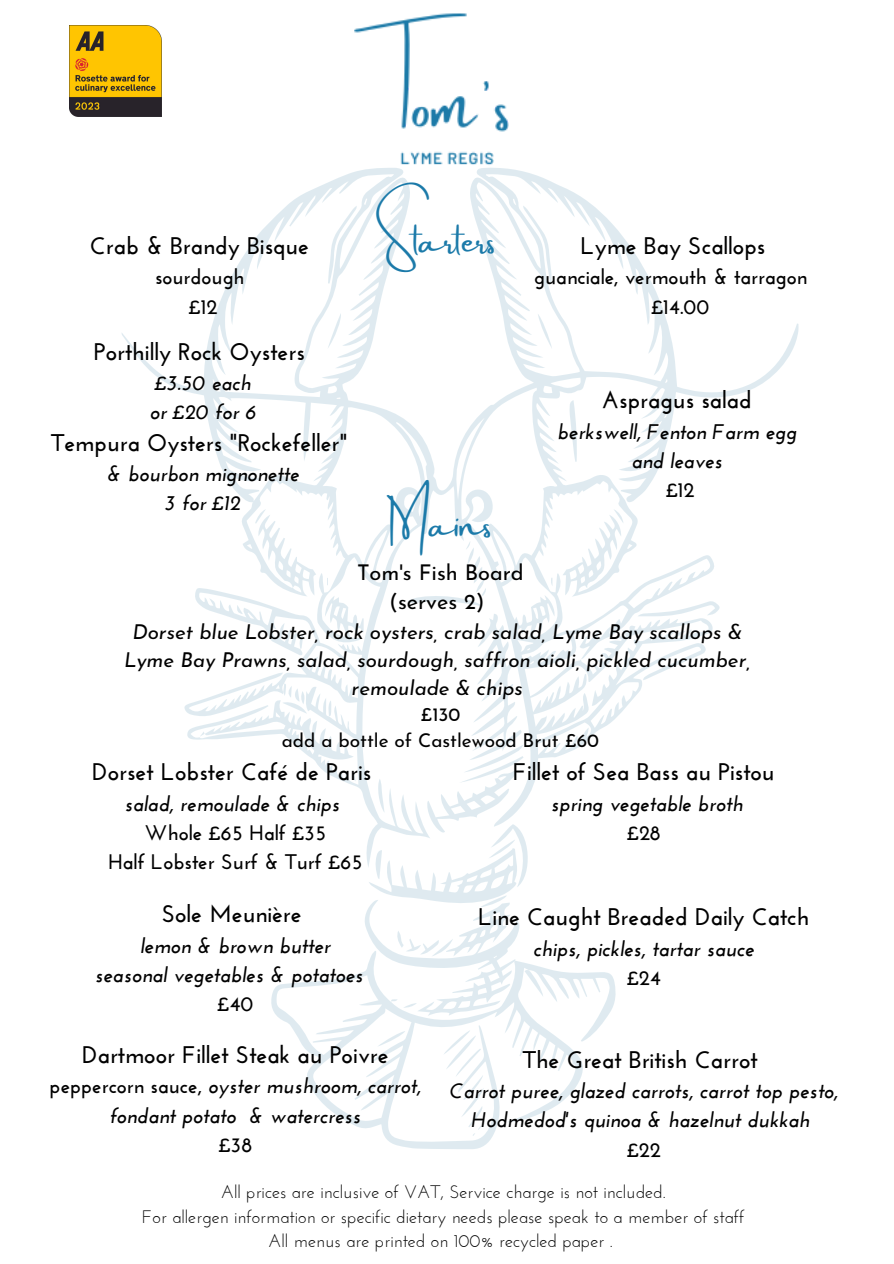
<style>
.page{position:relative;width:894px;height:1264px;background:#fff}
.page>*{position:absolute;margin:0;border:0;box-sizing:border-box;transform-origin:0 0}
.t1{font:36px "Amsterdam Two";color:#1b7aa9}
.t2{font:700 24px "Josefin Sans";color:#000}
.t3{font:21.75px/29.2px "Josefin Sans";color:#000;text-align:center}
.t4{font:italic 700 21px/29.2px "Josefin Sans";color:#000;text-align:center}
.t5{font:700 21px/29.2px "Josefin Sans";color:#000;text-align:center}
.t6{font:italic 20.55px/28.2px "Josefin Sans";color:#000;text-align:center}
.t7{font:19.05px/26px "Josefin Sans";color:#000;text-align:center}
.t8{font:18px/24.8px "Josefin Sans";color:#000;text-align:center}
.s1{font-style:normal}
</style>
<div class="page">
<img style="left:70px;top:25px;width:91px;height:91px">
<svg style="left:121px;top:323px;width:677px;height:471px"></svg>
<svg style="left:271px;top:967px;width:345px;height:182px"></svg>
<svg style="left:637px;top:600px;width:82px;height:16px"></svg>
<svg style="left:569px;top:400px;width:8px;height:62px"></svg>
<svg style="left:328px;top:700px;width:3px;height:16px"></svg>
<svg style="left:255px;top:509px;width:11px;height:14px"></svg>
<svg style="left:613px;top:509px;width:10px;height:14px"></svg>
<svg style="left:298px;top:633px;width:5px;height:16px"></svg>
<svg style="left:282px;top:683px;width:25px;height:30px"></svg>
<svg style="left:351px;top:772px;width:4px;height:9px"></svg>
<svg style="left:550px;top:577px;width:2px;height:9px"></svg>
<svg style="left:407px;top:541px;width:79px;height:65px"></svg>
<svg style="left:363px;top:613px;width:180px;height:402px"></svg>
<svg style="left:199px;top:731px;width:6px;height:6px"></svg>
<svg style="left:443px;top:1030px;width:40px;height:105px"></svg>
<svg style="left:672px;top:630px;width:13px;height:7px"></svg>
<svg style="left:236px;top:605px;width:7px;height:9px"></svg>
<svg style="left:377px;top:1031px;width:28px;height:15px"></svg>
<img style="left:203px;top:13px;width:476px;height:368px">
<p class="t2" style="left:90px;top:236px;width:221px">Crab &amp; Brandy Bisque</p>
<p class="t5" style="left:155px;top:264px;width:91px">sourdough £12</p>
<p class="t2" style="left:94px;top:341px;width:212px">Porthilly Rock Oysters</p>
<p class="t4" style="left:150px;top:370px;width:108px;text-align:left">£3.50 each or £20 for 6</p>
<p class="t2" style="left:51px;top:433px;width:298px">Tempura Oysters "Rockefeller"</p>
<p class="t4" style="left:107px;top:461px;width:194px">&amp; bourbon mignonette<br>3 for £12</p>
<h1 class="t1" style="left:381px;top:221px;width:116px">Starters</h1>
<h1 class="t1" style="left:393px;top:504px;width:100px">Mains</h1>
<p class="t2" style="left:580px;top:236px;width:186px">Lyme Bay Scallops</p>
<p class="t5" style="left:651px;top:264px;width:157px;text-align:left;text-indent:-117px">guanciale, vermouth &amp; tarragon £14.00</p>
<p class="t2" style="left:601px;top:390px;width:152px">Aspragus salad</p>
<p class="t4" style="left:557px;top:418px;width:241px">berkswell, Fenton Farm egg and leaves</p>
<p class="t5" style="left:665px;top:477px;width:30px">£12</p>
<p class="t3" style="left:357px;top:560px;width:168px">Tom's Fish Board (serves 2)</p>
<p class="t6" style="left:124px;top:619px;width:628px">Dorset blue Lobster, rock oysters, crab salad, Lyme Bay scallops &amp;<br>Lyme Bay Prawns, salad, sourdough, saffron aioli, pickled cucumber, remoulade &amp; chips</p>
<p class="t7" style="left:282px;top:703px;width:319px">£130<br>add a bottle of Castlewood Brut £60</p>
<p class="t2" style="left:92px;top:762px;width:281px">Dorset Lobster Café de Paris</p>
<p class="t4" style="left:124px;top:790px;width:217px">salad, remoulade &amp; chips</p>
<p class="t5" style="left:108px;top:820px;width:256px">Whole £65 Half £35<br>Half Lobster Surf &amp; Turf £65</p>
<p class="t2" style="left:162px;top:904px;width:141px">Sole Meunière</p>
<p class="t4" style="left:95px;top:932px;width:270px">lemon &amp; brown butter<br>seasonal vegetables &amp; potatoes</p>
<p class="t5" style="left:217px;top:991px;width:38px">£40</p>
<p class="t2" style="left:82px;top:1045px;width:308px">Dartmoor Fillet Steak au Poivre</p>
<p class="t4" style="left:50px;top:1073px;width:373px"><span class="s1">peppercorn sauce,</span> oyster mushroom, carrot, fondant potato &amp; watercress</p>
<p class="t5" style="left:218px;top:1132px;width:35px">£38</p>
<p class="t2" style="left:512px;top:762px;width:263px">Fillet of Sea Bass au Pistou</p>
<p class="t4" style="left:550px;top:790px;width:193px">spring vegetable broth</p>
<p class="t5" style="left:626px;top:820px;width:35px">£28</p>
<p class="t2" style="left:478px;top:907px;width:332px">Line Caught Breaded Daily Catch</p>
<p class="t4" style="left:533px;top:936px;width:223px">chips, pickles, tartar sauce</p>
<p class="t5" style="left:626px;top:965px;width:36px">£24</p>
<p class="t2" style="left:522px;top:1049px;width:236px">The Great British Carrot</p>
<p class="t4" style="left:449px;top:1078px;width:390px">Carrot puree, glazed carrots, carrot top pesto,<br>Hodmedod's quinoa &amp; hazelnut dukkah</p>
<p class="t5" style="left:626px;top:1136px;width:35px">£22</p>
<p class="t8" style="left:142px;top:1180px;width:603px">All prices are inclusive of VAT, Service charge is not included.<br>For allergen information or specific dietary needs please speak to a member of staff<br>All menus are printed on 100% recycled paper .</p>
</div>
